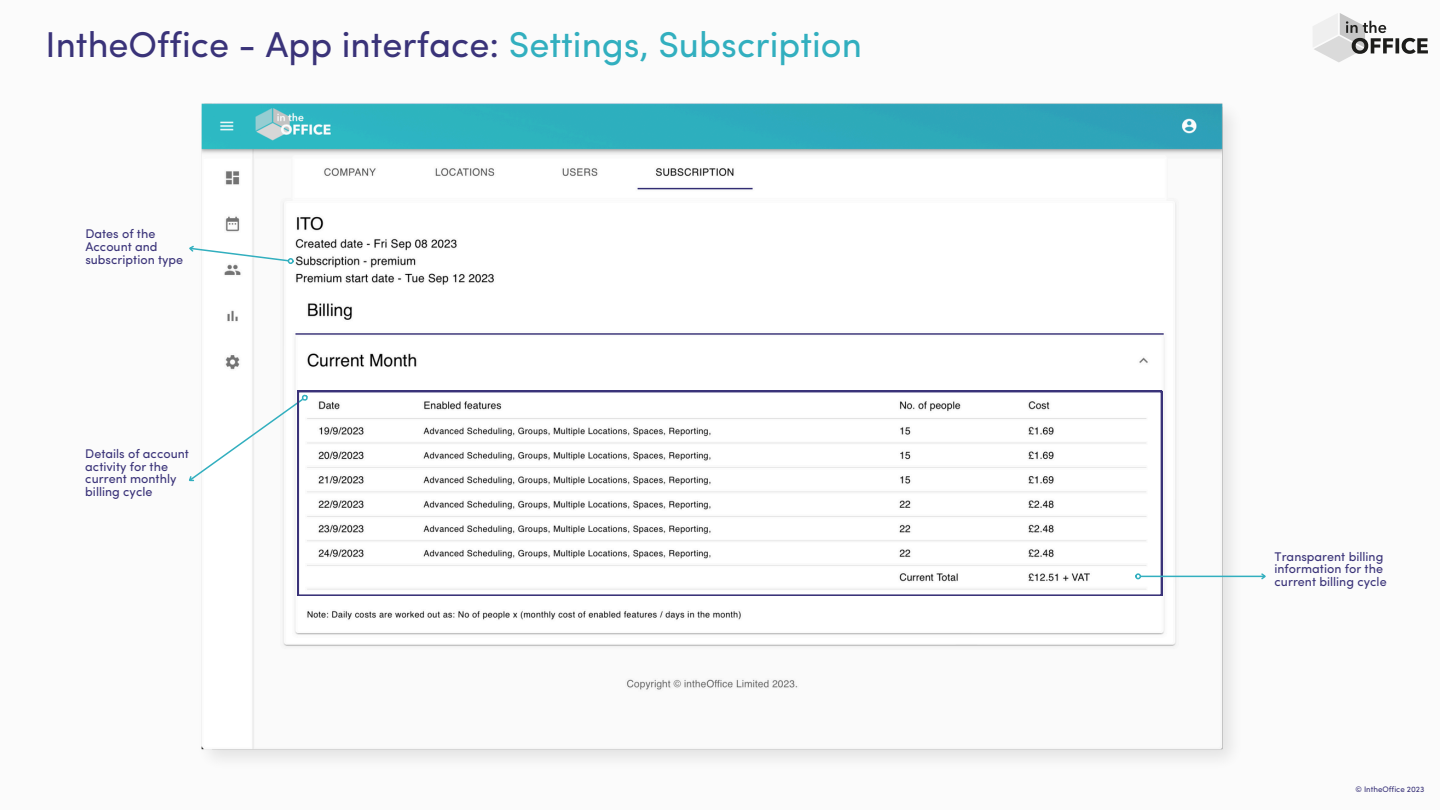
<style>
.page{position:relative;width:1440px;height:810px;background:#fbfbfb}
.page>*{position:absolute;margin:0;border:0;box-sizing:border-box;transform-origin:0 0}
.t1{font:36px "Sofia Pro";color:#3a3379}
.t2{font:12.6px/12.8px "Sofia Pro";color:#3a3379}
.t3{font:8px "Sofia Pro";color:#3a3379}
.s1{color:#32afbf}
</style>
<div class="page">
<svg style="left:1313px;top:13px;width:115px;height:49px"></svg>
<img style="left:201px;top:103px;width:1048px;height:655px">
<svg style="left:189px;top:244px;width:105px;height:20px"></svg>
<svg style="left:189px;top:393px;width:109px;height:92px"></svg>
<svg style="left:298px;top:391px;width:864px;height:205px"></svg>
<hr style="left:1141px;top:576px;width:124px;height:1px;background:#32afbf">
<svg style="left:1135px;top:573px;width:6px;height:6px"></svg>
<svg style="left:1260px;top:573px;width:6px;height:7px"></svg>
<h1 class="t1" style="left:46px;top:30px;width:818px">IntheOffice - App interface: <span class="s1">Settings, Subscription</span></h1>
<p class="t2" style="left:85px;top:229px;width:99px">Dates of the<br>Account and subscription type</p>
<h2 class="t2" style="left:85px;top:448px;width:105px">Details of account activity for the current monthly billing cycle</h2>
<h2 class="t2" style="left:1275px;top:551px;width:114px">Transparent billing information for the current billing cycle</h2>
<p class="t3" style="left:1356px;top:786px;width:70px">© IntheOffice 2023</p>
</div>
